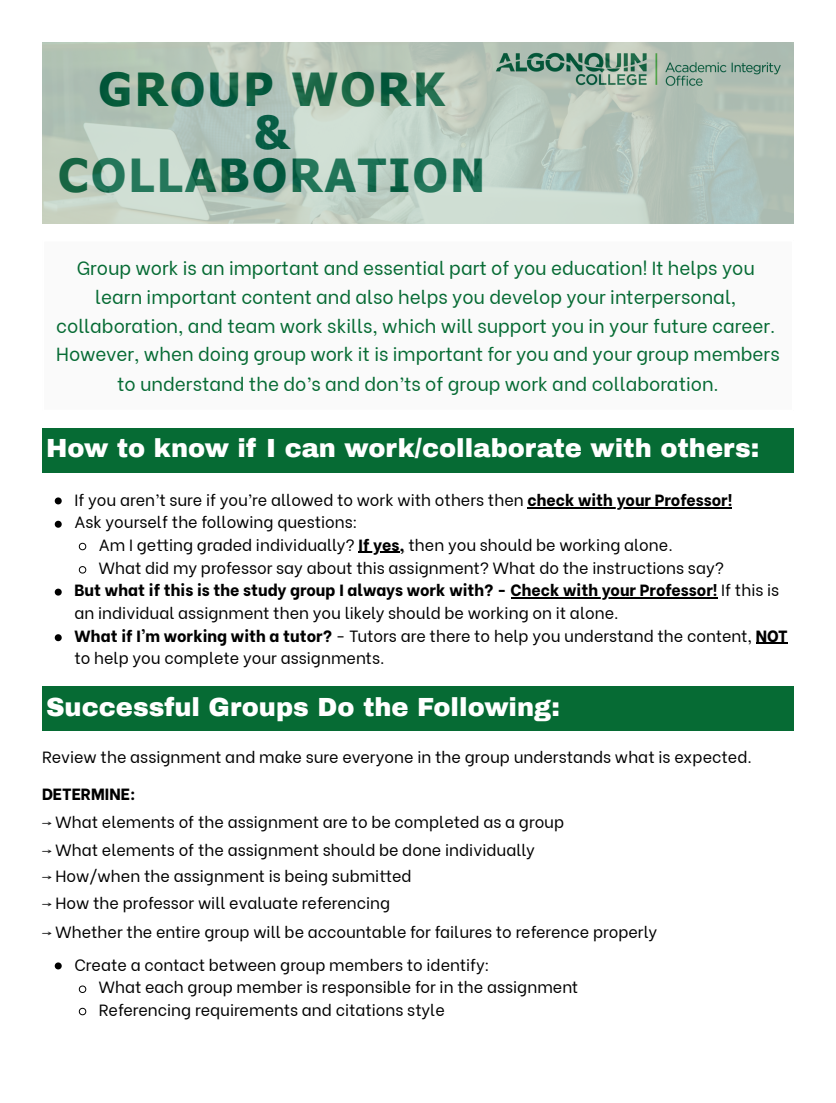
<style>
.page{position:relative;width:836px;height:1103px;background:#fff}
.page>*{position:absolute;margin:0;border:0;box-sizing:border-box;transform-origin:0 0}
.t1{font:700 45.6px/42.8px "Tahoma";letter-spacing:.05em;color:#006241;text-align:center}
.t2{font:900 25.65px "Archivo";color:#fff}
.t3{font:18.9px/28.8px "Be Vietnam";color:#066b34;text-align:center}
.t4{font:16.2px/22.4px "Be Vietnam";color:#000}
.t5{font:800 16.2px/23.2px "Be Vietnam";color:#000}
.s1{font-weight:800}
.s2{font-weight:400}
.s3{font-family:"Free Mono"}
</style>
<div class="page">
<img style="left:42px;top:42px;width:751px;height:181px">
<div style="left:43px;top:240px;width:750px;height:171px;background:#fafafa"></div>
<hr style="left:42px;top:242px;width:2px;height:168px;background:#fff">
<hr style="left:791px;top:242px;width:2px;height:168px;background:#fff">
<hr style="left:42px;top:239px;width:751px;height:3px;background:#fff">
<hr style="left:42px;top:410px;width:751px;height:2px;background:#fff">
<div style="left:42px;top:428px;width:751px;height:44px;background:#066b34"></div>
<svg style="left:55px;top:497px;width:7px;height:7px"></svg>
<hr style="left:527px;top:507px;width:205px;height:1px;background:#000">
<svg style="left:55px;top:521px;width:7px;height:7px"></svg>
<svg style="left:79px;top:542px;width:7px;height:8px"></svg>
<hr style="left:358px;top:551px;width:47px;height:1px;background:#000">
<svg style="left:79px;top:566px;width:7px;height:8px"></svg>
<svg style="left:55px;top:588px;width:7px;height:7px"></svg>
<hr style="left:510px;top:597px;width:207px;height:1px;background:#000">
<svg style="left:55px;top:634px;width:7px;height:7px"></svg>
<hr style="left:755px;top:643px;width:32px;height:1px;background:#000">
<div style="left:42px;top:686px;width:751px;height:44px;background:#066b34"></div>
<svg style="left:55px;top:962px;width:7px;height:7px"></svg>
<svg style="left:79px;top:985px;width:7px;height:8px"></svg>
<svg style="left:79px;top:1007px;width:7px;height:8px"></svg>
<p class="t1" style="left:99px;top:67px;width:348px">GROUP WORK</p>
<p class="t1" style="left:58px;top:110px;width:428px">&amp;<br>COLLABORATION</p>
<p class="t3" style="left:56px;top:252px;width:725px">Group work is an important and essential part of you education! It helps you learn important content and also helps you develop your interpersonal, collaboration, and team work skills, which will support you in your future career.<br>However, when doing group work it is important for you and your group members to understand the do’s and don’ts of group work and collaboration.</p>
<p class="t2" style="left:46px;top:435px;width:714px">How to know if I can work/collaborate with others:</p>
<p class="t4" style="left:74px;top:487px;width:659px">If you aren’t sure if you’re allowed to work with others then <span class="s1">check with your Professor!</span></p>
<p class="t4" style="left:74px;top:509px;width:284px">Ask yourself the following questions:</p>
<p class="t4" style="left:99px;top:532px;width:575px">Am I getting graded individually? <span class="s1">If yes,</span> then you should be working alone.</p>
<p class="t4" style="left:99px;top:555px;width:626px">What did my professor say about this assignment? What do the instructions say?</p>
<p class="t5" style="left:74px;top:577px;width:706px">But what if this is the study group I always work with? - Check with your Professor! <span class="s2">If this is an individual assignment then you likely should be working on it alone.</span></p>
<p class="t4" style="left:74px;top:623px;width:714px"><span class="s1">What if I’m working with a tutor?</span> - Tutors are there to help you understand the content, <span class="s1">NOT </span>to help you complete your assignments.</p>
<p class="t2" style="left:46px;top:693px;width:515px">Successful Groups Do the Following:</p>
<p class="t4" style="left:42px;top:744px;width:711px">Review the assignment and make sure everyone in the group understands what is expected.</p>
<p class="t5" style="left:42px;top:780px;width:95px">DETERMINE:</p>
<p class="t4" style="left:42px;top:809px;width:523px"><span class="s3">⟶</span> What elements of the assignment are to be completed as a group</p>
<p class="t4" style="left:42px;top:837px;width:494px"><span class="s3">⟶</span> What elements of the assignment should be done individually</p>
<p class="t4" style="left:42px;top:863px;width:371px"><span class="s3">⟶</span> How/when the assignment is being submitted</p>
<p class="t4" style="left:42px;top:890px;width:350px"><span class="s3">⟶</span> How the professor will evaluate referencing</p>
<p class="t4" style="left:42px;top:919px;width:616px"><span class="s3">⟶</span> Whether the entire group will be accountable for failures to reference properly</p>
<p class="t4" style="left:74px;top:952px;width:417px">Create a contact between group members to identify:</p>
<p class="t4" style="left:99px;top:974px;width:481px">What each group member is responsible for in the assignment</p>
<p class="t4" style="left:99px;top:997px;width:347px">Referencing requirements and citations style</p>
</div>
